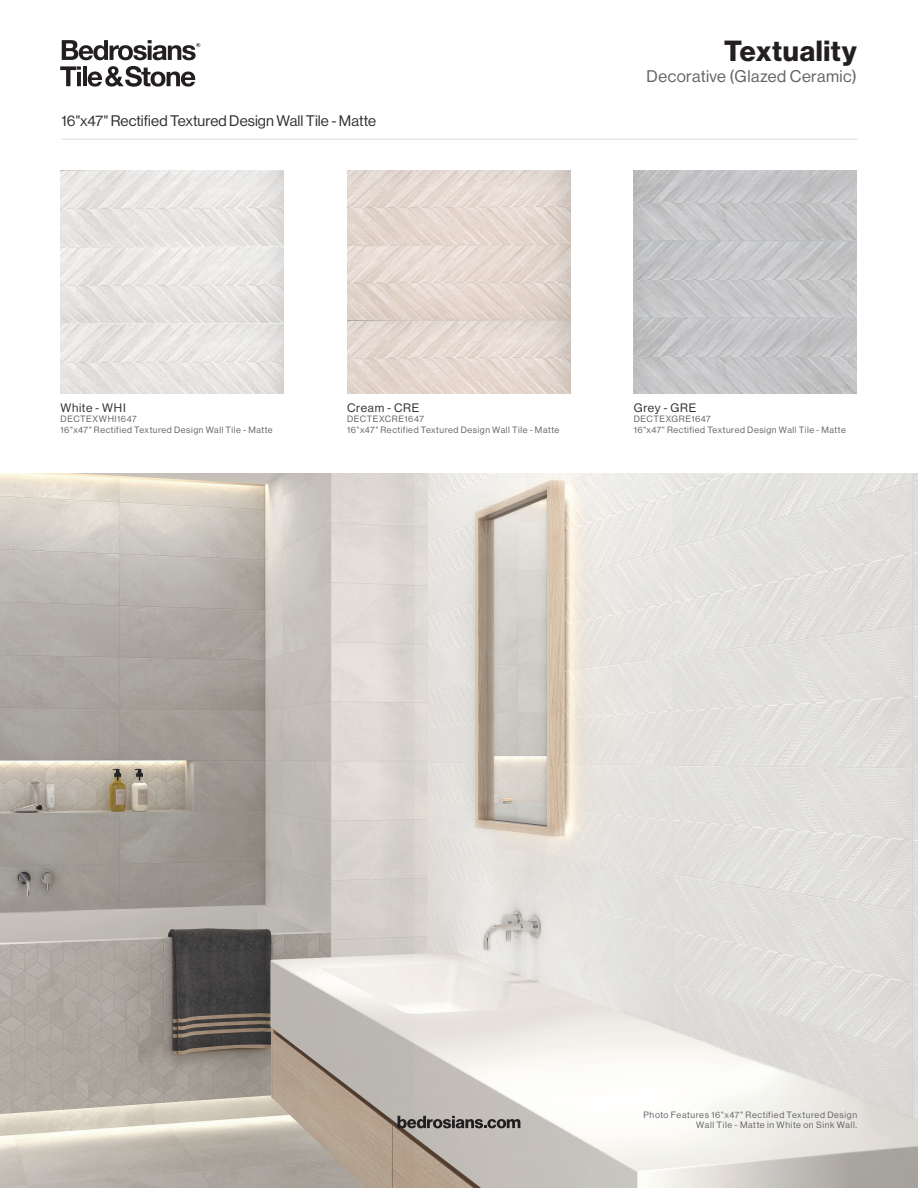
<style>
.page{position:relative;width:918px;height:1188px;background:#fff}
.page>*{position:absolute;margin:0;border:0;box-sizing:border-box;transform-origin:0 0}
.t1{font:28.5px "N Haas Grotesk DS Std 75 Bd";letter-spacing:.02em;color:#231f20}
.t2{font:16.5px "N Haas Grotesk DS Std 55 Rg";letter-spacing:.025em;color:#636366}
.t3{font:15px "N Haas Grotesk DS Std 55 Rg";letter-spacing:.005em;color:#312f30}
.J-Item_Codes{font:12px "N Haas Grotesk DS Std 55 Rg";letter-spacing:.055em;color:#312f30}
.J-Item_Codes-2{font:9px "N Haas Grotesk DS Std 55 Rg";letter-spacing:.06em;color:#636366}
.Graph_Text{font:9px/10.8px "N Haas Grotesk DS Std 55 Rg";letter-spacing:.07em;color:#636366;text-align:right}
</style>
<div class="page">
<img style="left:61px;top:171px;width:223px;height:223px">
<img style="left:634px;top:171px;width:223px;height:223px">
<img style="left:347px;top:171px;width:223px;height:223px">
<svg style="left:61px;top:66px;width:20px;height:20px"></svg>
<hr style="left:83px;top:66px;width:4px;height:20px;background:#231f20">
<svg style="left:88px;top:66px;width:107px;height:21px"></svg>
<svg style="left:62px;top:40px;width:138px;height:20px"></svg>
<img style="left:0;top:473px;width:918px;height:715px">
<svg style="left:398px;top:1116px;width:122px;height:12px"></svg>
<hr style="left:62px;top:139px;width:796px;height:1px;background:#dcdddf">
<p class="t3" style="left:61px;top:112px;width:316px">16"x47" Rectified Textured Design Wall Tile - Matte</p>
<p class="t1" style="left:724px;top:34px;width:134px">Textuality</p>
<p class="t2" style="left:647px;top:67px;width:212px">Decorative (Glazed Ceramic)</p>
<p class="J-Item_Codes" style="left:61px;top:401px;width:67px">White - WHI</p>
<p class="J-Item_Codes-2" style="left:61px;top:414px;width:78px">DECTEXWHI1647</p>
<p class="J-Item_Codes-2" style="left:61px;top:425px;width:214px">16"x47" Rectified Textured Design Wall Tile - Matte</p>
<p class="J-Item_Codes" style="left:347px;top:401px;width:74px">Cream - CRE</p>
<p class="J-Item_Codes-2" style="left:347px;top:414px;width:78px">DECTEXCRE1647</p>
<p class="J-Item_Codes-2" style="left:347px;top:425px;width:214px">16"x47" Rectified Textured Design Wall Tile - Matte</p>
<p class="J-Item_Codes" style="left:634px;top:401px;width:64px">Grey - GRE</p>
<p class="J-Item_Codes-2" style="left:634px;top:414px;width:79px">DECTEXGRE1647</p>
<p class="J-Item_Codes-2" style="left:634px;top:425px;width:214px">16"x47" Rectified Textured Design Wall Tile - Matte</p>
<p class="Graph_Text" style="left:644px;top:1109px;width:215px">Photo Features 16"x47" Rectified Textured Design<br>Wall Tile - Matte in White on Sink Wall.</p>
</div>
